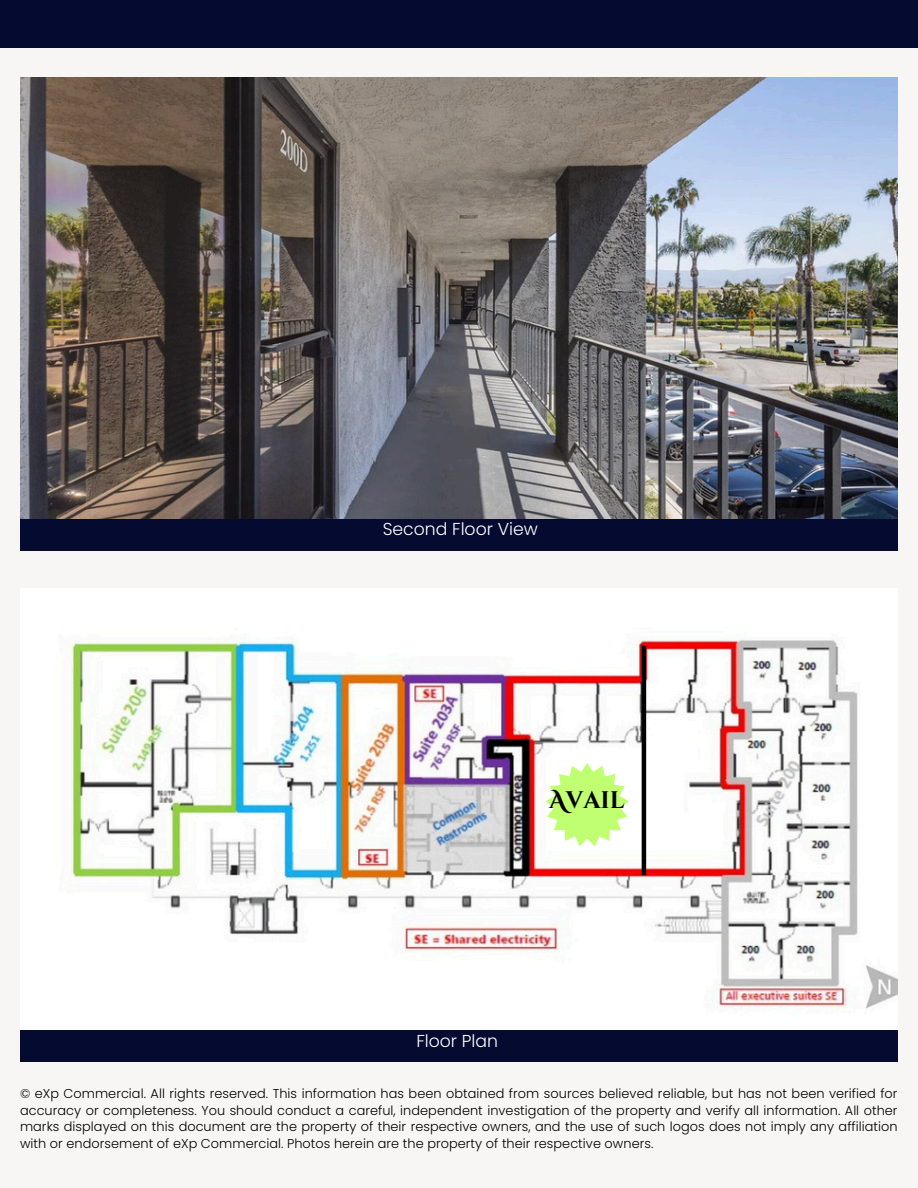
<style>
.page{position:relative;width:918px;height:1188px;background:#f8f6f4}
.page>*{position:absolute;margin:0;border:0;box-sizing:border-box;transform-origin:0 0}
.t1{font:700 24px "Cinzel Decorative";color:#000}
.t2{font:300 17.25px "Poppins";color:#fff}
.t3{font:300 12.9px/16.8px "Poppins";letter-spacing:.005em;color:#000;text-align:justify}
</style>
<div class="page">
<div style="left:20px;top:486px;width:878px;height:65px;background:#050a30"></div>
<div style="left:20px;top:997px;width:878px;height:65px;background:#050a30"></div>
<img style="left:20px;top:77px;width:878px;height:441px">
<img style="left:20px;top:589px;width:878px;height:441px">
<div style="left:0;top:0;width:918px;height:48px;background:#050a30"></div>
<div style="left:557px;top:753px;width:127px;height:85px;background:#fff"></div>
<hr style="left:642px;top:646px;width:4px;height:229px;background:#000">
<svg style="left:545px;top:763px;width:84px;height:83px"></svg>
<h2 class="t2" style="left:383px;top:517px;width:157px">Second Floor View</h2>
<p class="t1" style="left:549px;top:785px;width:77px">Avail</p>
<h1 class="t2" style="left:416px;top:1029px;width:83px">Floor Plan</h1>
<p class="t3" style="left:20px;top:1085px;width:879px">© eXp Commercial. All rights reserved. This information has been obtained from sources believed reliable, but has not been verified for accuracy or completeness. You should conduct a careful, independent investigation of the property and verify all information. All other marks displayed on this document are the property of their respective owners, and the use of such logos does not imply any affiliation with or endorsement of eXp Commercial. Photos herein are the property of their respective owners.</p>
</div>
